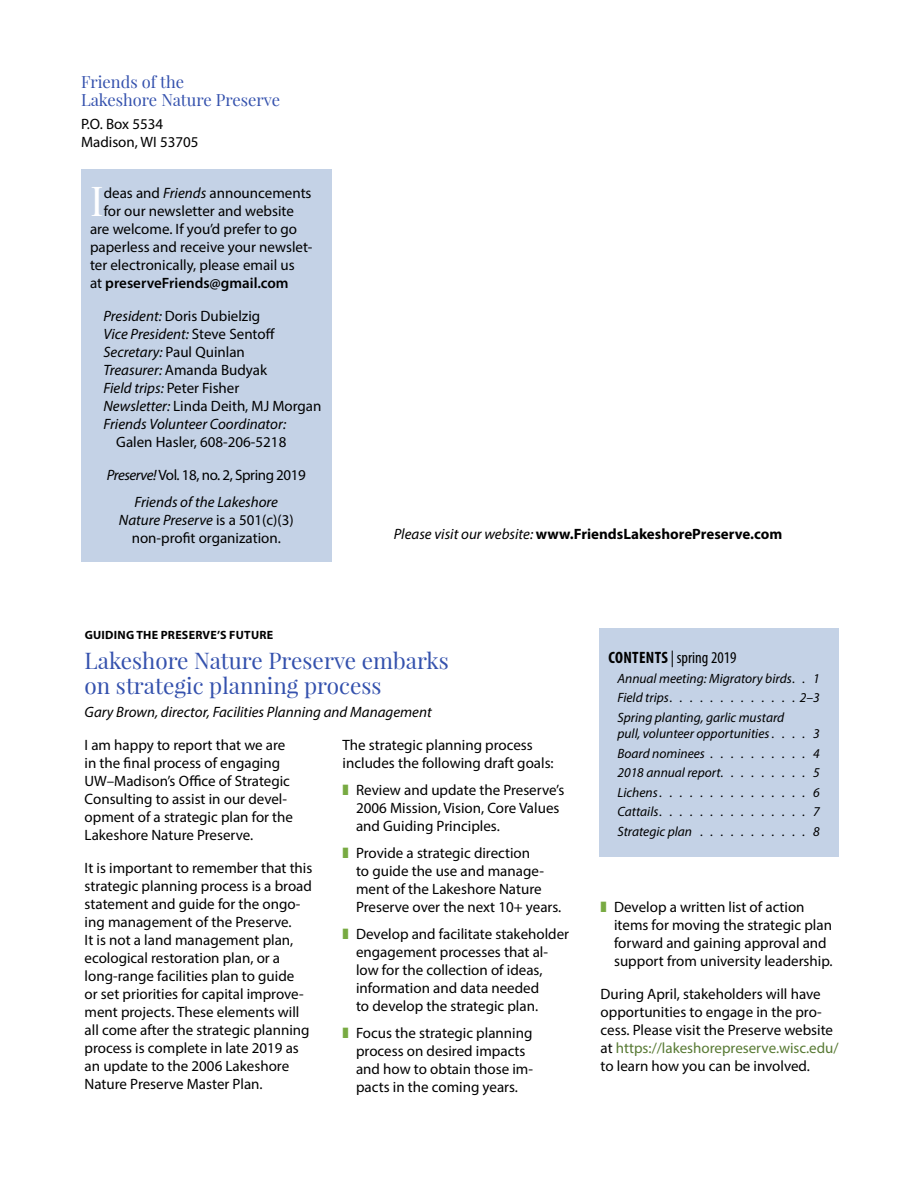
<style>
.page{position:relative;width:918px;height:1188px;background:#fff}
.page>*{position:absolute;margin:0;border:0;box-sizing:border-box;transform-origin:0 0}
.body_text{font:40.35px "Playfair Display";color:#fff}
.heading_2{font:22.5px/25.5px "Playfair Display";color:#3451ad}
.heading_2-2{font:16.5px/18px "Playfair Display";color:#3451ad}
.heading_3__news_brie{font:condensed 16.5px "Myriad Pro";color:#000}
.body_text-2{font:15px/18px "Myriad Pro";color:#000}
.body_text-3{font:italic 15px/18px "Myriad Pro";color:#000;text-align:center}
.body_text-4{font:700 15px "Myriad Pro";color:#000}
.article_author{font:italic 15px "Myriad Pro";color:#000}
.body_text-5{font:15px "Myriad Pro";letter-spacing:-.03em;color:#000}
.body_text-6{font:600 15px "Myriad Pro";color:#000}
.TOC_articles{font:italic 13.5px/16.5px "Myriad Pro";color:#000}
.pre-title__caps{font:700 12px "Myriad Pro";letter-spacing:.02em;color:#000}
.s1{font-style:italic}
.s2{font-weight:400}
.s3{font-style:normal}
.s4{font-weight:400;font-style:italic}
.s5{color:#78aa42}
.s6{font-weight:700}
.s7{color:#587a34}
</style>
<div class="page">
<div style="left:81px;top:169px;width:251px;height:392px;background:#c4d2e6"></div>
<div style="left:599px;top:628px;width:240px;height:229px;background:#c4d2e6"></div>
<h1 class="heading_2-2" style="left:81px;top:73px;width:201px">Friends of the<br>Lakeshore Nature Preserve</h1>
<p class="body_text-2" style="left:81px;top:114px;width:119px">P.O. Box 5534<br>Madison, WI 53705</p>
<p class="body_text" style="left:90px;top:176px;width:15px">I</p>
<p class="body_text-2" style="left:104px;top:184px;width:209px">deas and <span class="s1">Friends</span> announcements</p>
<p class="body_text-2" style="left:104px;top:202px;width:192px">for our newsletter and website</p>
<p class="body_text-2" style="left:90px;top:220px;width:209px">are welcome. If you’d prefer to go</p>
<p class="body_text-2" style="left:90px;top:238px;width:224px">paperless and receive your newslet-</p>
<p class="body_text-2" style="left:90px;top:256px;width:206px">ter electronically, please email us</p>
<p class="body_text-6" style="left:90px;top:274px;width:200px"><span class="s2">at</span> preserveFriends@gmail.com</p>
<p class="body_text-2" style="left:104px;top:307px;width:158px"><span class="s1">President:</span> Doris Dubielzig</p>
<p class="body_text-3" style="left:104px;top:325px;width:173px">Vice President: <span class="s3">Steve Sentoff</span></p>
<p class="body_text-2" style="left:104px;top:343px;width:143px"><span class="s1">Secretary:</span> Paul Quinlan</p>
<p class="body_text-2" style="left:104px;top:361px;width:165px"><span class="s1">Treasurer:</span> Amanda Budyak</p>
<p class="body_text-3" style="left:104px;top:379px;width:137px">Field trips: <span class="s3">Peter Fisher</span></p>
<p class="body_text-2" style="left:104px;top:397px;width:220px"><span class="s1">Newsletter:</span> Linda Deith, MJ Morgan</p>
<p class="body_text-3" style="left:104px;top:415px;width:184px">Friends Volunteer Coordinator:</p>
<p class="body_text-2" style="left:116px;top:433px;width:172px">Galen Hasler, 608-206-5218</p>
<p class="body_text-5" style="left:107px;top:466px;width:200px"><span class="s1">Preserve!</span> Vol. 18, no. 2, Spring 2019</p>
<p class="body_text-3" style="left:119px;top:493px;width:176px">Friends of the Lakeshore<br>Nature Preserve <span class="s3">is a 501(c)(3) non-profit organization.</span></p>
<p class="body_text-4" style="left:394px;top:524px;width:390px"><span class="s4">Please visit our website:</span> www.FriendsLakeshorePreserve.com</p>
<p class="pre-title__caps" style="left:85px;top:627px;width:190px">GUIDING THE PRESERVE’S FUTURE</p>
<h1 class="heading_2" style="left:85px;top:648px;width:366px">Lakeshore Nature Preserve embarks on strategic planning process</h1>
<p class="article_author" style="left:85px;top:703px;width:349px">Gary Brown, director, Facilities Planning and Management</p>
<p class="body_text-2" style="left:85px;top:736px;width:210px">I am happy to report that we are in the final process of engaging<br>UW–Madison’s Office of Strategic<br>Consulting to assist in our devel&shy;opment of a strategic plan for the<br>Lakeshore Nature Preserve.</p>
<p class="body_text-2" style="left:85px;top:859px;width:229px">It is important to remember that this strategic planning process is a broad statement and guide for the ongo&shy;ing management of the Preserve.<br>It is not a land management plan, ecological restoration plan, or a long-range facilities plan to guide<br>or set priorities for capital improve&shy;ment projects. These elements will all come after the strategic planning process is complete in late 2019 as an update to the 2006 Lakeshore Nature Preserve Master Plan.</p>
<p class="body_text-2" style="left:343px;top:736px;width:213px">The strategic planning process includes the following draft goals:</p>
<p class="body_text-2" style="left:356px;top:781px;width:210px;text-indent:-14px"><span class="s5">❚</span> Review and update the Preserve’s<br>2006 Mission, Vision, Core Values and Guiding Principles.</p>
<p class="body_text-2" style="left:356px;top:844px;width:207px;text-indent:-14px"><span class="s5">❚</span> Provide a strategic direction<br>to guide the use and manage&shy;ment of the Lakeshore Nature<br>Preserve over the next 10+ years.</p>
<p class="body_text-2" style="left:356px;top:925px;width:215px;text-indent:-14px"><span class="s5">❚</span> Develop and facilitate stakeholder engagement processes that al&shy;low for the collection of ideas, information and data needed<br>to develop the strategic plan.</p>
<p class="body_text-2" style="left:356px;top:1024px;width:178px;text-indent:-14px"><span class="s5">❚</span> Focus the strategic planning process on desired impacts and how to obtain those im&shy;pacts in the coming years.</p>
<p class="heading_3__news_brie" style="left:609px;top:648px;width:129px"><span class="s6">CONTENTS</span> | spring 2019</p>
<p class="TOC_articles" style="left:617px;top:670px;width:204px">Annual meeting: Migratory birds. . 1</p>
<p class="TOC_articles" style="left:617px;top:689px;width:204px">Field trips. . . . . . . . . . . . . 2–3</p>
<p class="TOC_articles" style="left:617px;top:709px;width:204px">Spring planting, garlic mustard<br>pull, volunteer opportunities. . . . 3</p>
<p class="TOC_articles" style="left:617px;top:745px;width:204px">Board nominees . . . . . . . . . . 4</p>
<p class="TOC_articles" style="left:617px;top:764px;width:204px">2018 annual report. . . . . . . . . 5</p>
<p class="TOC_articles" style="left:617px;top:784px;width:204px">Lichens. . . . . . . . . . . . . . . 6</p>
<p class="TOC_articles" style="left:617px;top:803px;width:204px">Cattails. . . . . . . . . . . . . . . 7</p>
<p class="TOC_articles" style="left:617px;top:823px;width:204px">Strategic plan . . . . . . . . . . . 8</p>
<p class="body_text-2" style="left:614px;top:898px;width:220px;text-indent:-14px"><span class="s5">❚</span> Develop a written list of action items for moving the strategic plan forward and gaining approval and support from university leadership.</p>
<p class="body_text-2" style="left:601px;top:985px;width:240px">During April, stakeholders will have opportunities to engage in the pro&shy;cess. Please visit the Preserve website at <span class="s7">https://lakeshorepreserve.wisc.edu/ </span>to learn how you can be involved.</p>
</div>
